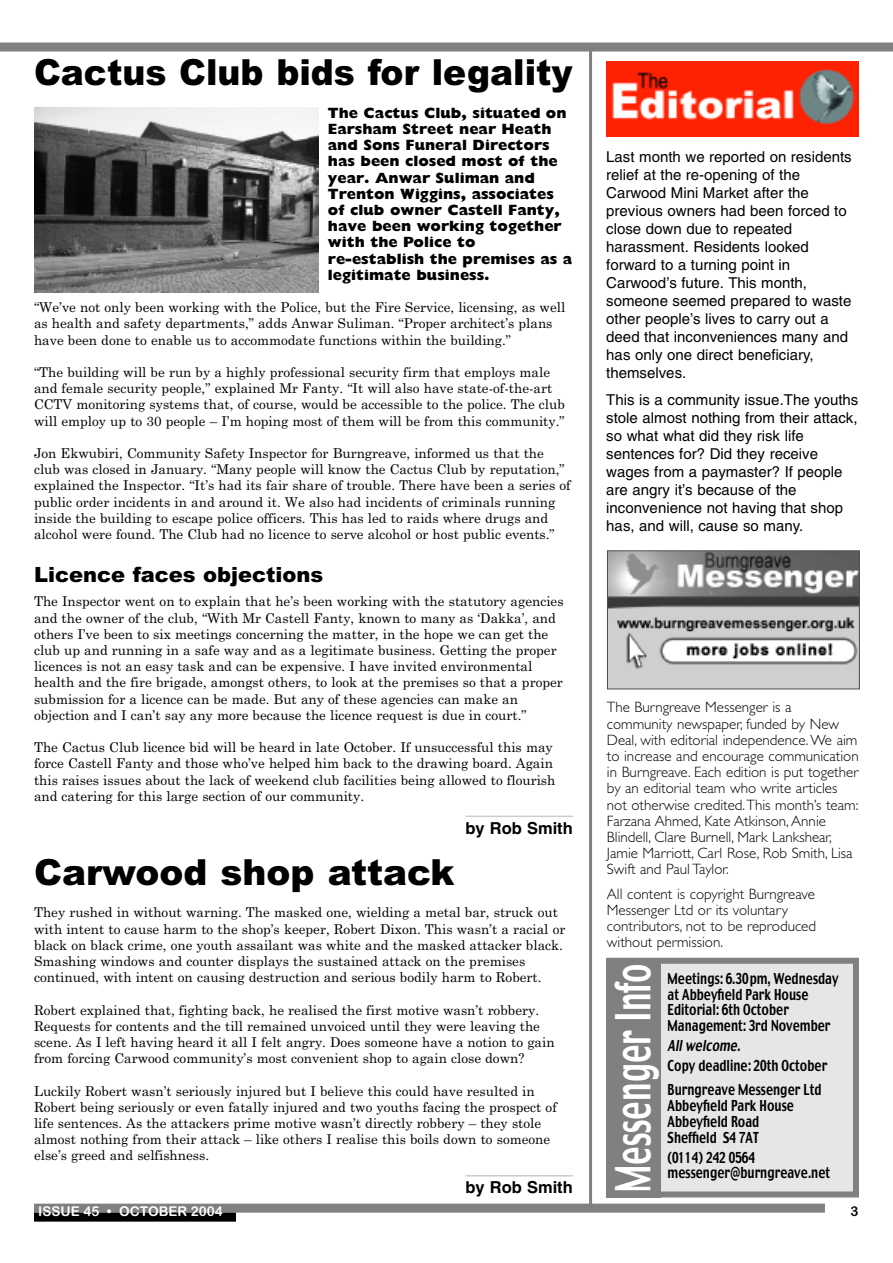
<style>
.page{position:relative;width:893px;height:1263px;background:#fff}
.page>*{position:absolute;margin:0;border:0;box-sizing:border-box;transform-origin:0 0}
.t1{font:48px "Charcoal";color:#fff;scale:.61 1}
.t2{font:900 36px "Arial";color:#000;scale:.96 1}
.t3{font:900 36px "Arial";color:#000}
.t4{font:900 21px "Arial";color:#000}
.t5{font:700 16.5px "Helvetica";color:#000}
.t6{font:15px/18px "Helvetica";color:#000}
.t7{font:300 15px/16.2px "Gill Sans";color:#000}
.t8{font:800 15px/16.2px "Gill Sans";color:#000}
.t9{font:15px/15.8px "Charcoal";color:#000;scale:.75 1}
.t10{font:italic 15px "Charcoal";color:#000;scale:.75 1}
.t11{font:13.5px/16.2px "Century Schoolbook";color:#000}
.t12{font:13.5px "Arial Rounded MT Bold";color:#fff}
.t13{font:13.5px "Arial Rounded MT Bold";color:#000}
</style>
<div class="page">
<div style="left:0;top:43px;width:893px;height:9px;background:#808080"></div>
<div style="left:34px;top:1203px;width:791px;height:9px;background:#808080"></div>
<div style="left:34px;top:1212px;width:202px;height:9px;background:#000"></div>
<img style="left:606px;top:61px;width:253px;height:76px">
<hr style="left:589px;top:50px;width:3px;height:1158px;background:#808080">
<img style="left:609px;top:552px;width:249px;height:135px">
<div style="left:607px;top:550px;width:253px;height:139px;border:1px solid #4d4d4d"></div>
<div style="left:609px;top:961px;width:247px;height:233px;background:#e6e6e6"></div>
<div style="left:606px;top:958px;width:253px;height:239px;border:6px solid #808080"></div>
<div style="left:607px;top:958px;width:54px;height:239px;background:#808080"></div>
<hr style="left:466px;top:815px;width:107px;height:2px;background:#ccc">
<hr style="left:466px;top:1175px;width:107px;height:1px;background:#ccc">
<img style="left:34px;top:107px;width:285px;height:185px">
<h2 class="t2" style="left:34px;top:52px;width:563px">Cactus Club bids for legality</h2>
<p class="t8" style="left:328px;top:104px;width:246px">The Cactus Club, situated on<br>Earsham Street near Heath and Sons Funeral Directors has been closed most of the year. Anwar Suliman and<br>Trenton Wiggins, associates of club owner Castell Fanty, have been working together with the Police to re-establish the premises as a legitimate business.</p>
<p class="t11" style="left:34px;top:299px;width:533px">“We’ve not only been working with the Police, but the Fire Service, licensing, as well as health and safety departments,” adds Anwar Suliman. “Proper architect’s plans have been done to enable us to accommodate functions within the building.”</p>
<p class="t11" style="left:34px;top:364px;width:532px">“The building will be run by a highly professional security firm that employs male and female security people,” explained Mr Fanty. “It will also have state-of-the-art CCTV monitoring systems that, of course, would be accessible to the police. The club will employ up to 30 people – I’m hoping most of them will be from this community.”</p>
<p class="t11" style="left:34px;top:445px;width:538px">Jon Ekwubiri, Community Safety Inspector for Burngreave, informed us that the club was closed in January. “Many people will know the Cactus Club by reputation,” explained the Inspector. “It’s had its fair share of trouble. There have been a series of public order incidents in and around it. We also had incidents of criminals running inside the building to escape police officers. This has led to raids where drugs and alcohol were found. The Club had no licence to serve alcohol or host public events.”</p>
<h3 class="t4" style="left:34px;top:563px;width:291px">Licence faces objections</h3>
<p class="t11" style="left:34px;top:594px;width:531px">The Inspector went on to explain that he’s been working with the statutory agencies and the owner of the club, “With Mr Castell Fanty, known to many as ‘Dakka’, and others I’ve been to six meetings concerning the matter, in the hope we can get the club up and running in a safe way and as a legitimate business. Getting the proper licences is not an easy task and can be expensive. I have invited environmental health and the fire brigade, amongst others, to look at the premises so that a proper submission for a licence can be made. But any of these agencies can make an objection and I can’t say any more because the licence request is due in court.”</p>
<p class="t11" style="left:34px;top:739px;width:523px">The Cactus Club licence bid will be heard in late October. If unsuccessful this may force Castell Fanty and those who’ve helped him back to the drawing board. Again this raises issues about the lack of weekend club facilities being allowed to flourish and catering for this large section of our community.</p>
<p class="t5" style="left:466px;top:821px;width:109px">by Rob Smith</p>
<h2 class="t3" style="left:34px;top:851px;width:422px">Carwood shop attack</h2>
<p class="t11" style="left:34px;top:904px;width:533px">They rushed in without warning. The masked one, wielding a metal bar, struck out with intent to cause harm to the shop’s keeper, Robert Dixon. This wasn’t a racial or black on black crime, one youth assailant was white and the masked attacker black.<br>Smashing windows and counter displays the sustained attack on the premises continued, with intent on causing destruction and serious bodily harm to Robert.</p>
<p class="t11" style="left:34px;top:1002px;width:522px">Robert explained that, fighting back, he realised the first motive wasn’t robbery.<br>Requests for contents and the till remained unvoiced until they were leaving the scene. As I left having heard it all I felt angry. Does someone have a notion to gain from forcing Carwood community’s most convenient shop to again close down?</p>
<p class="t11" style="left:34px;top:1083px;width:524px">Luckily Robert wasn’t seriously injured but I believe this could have resulted in Robert being seriously or even fatally injured and two youths facing the prospect of life sentences. As the attackers prime motive wasn’t directly robbery – they stole almost nothing from their attack – like others I realise this boils down to someone else’s greed and selfishness.</p>
<p class="t5" style="left:466px;top:1181px;width:109px">by Rob Smith</p>
<p class="t6" style="left:606px;top:149px;width:247px">Last month we reported on residents relief at the re-opening of the<br>Carwood Mini Market after the previous owners had been forced to close down due to repeated harassment. Residents looked forward to a turning point in<br>Carwood’s future. This month, someone seemed prepared to waste other people’s lives to carry out a deed that inconveniences many and has only one direct beneficiary, themselves.</p>
<p class="t6" style="left:606px;top:392px;width:254px">This is a community issue.The youths stole almost nothing from their attack, so what what did they risk life sentences for? Did they receive wages from a paymaster? If people are angry it’s because of the inconvenience not having that shop has, and will, cause so many.</p>
<p class="t7" style="left:607px;top:699px;width:253px">The Burngreave Messenger is a community newspaper, funded by New Deal, with editorial independence.We aim to increase and encourage communication in Burngreave. Each edition is put together by an editorial team who write articles not otherwise credited.This month’s team:<br>Farzana Ahmed, Kate Atkinson, Annie Blindell, Clare Burnell, Mark Lankshear, Jamie Marriott, Carl Rose, Rob Smith, Lisa Swift and Paul Taylor.</p>
<p class="t7" style="left:607px;top:885px;width:211px">All content is copyright Burngreave<br>Messenger Ltd or its voluntary contributors, not to be reproduced without permission.</p>
<h1 class="t1" style="left:606px;top:1192px;width:375px;rotate:-90deg">Messenger Info</h1>
<p class="t9" style="left:668px;top:971px;width:229px">Meetings: 6.30pm, Wednesday at Abbeyfield Park House<br>Editorial: 6th October<br>Management: 3rd November</p>
<p class="t10" style="left:668px;top:1037px;width:103px">Allwelcome.</p>
<p class="t9" style="left:668px;top:1054px;width:214px;line-height:24.3px">Copy deadline: 20th October<br>Burngreave Messenger Ltd</p>
<p class="t9" style="left:668px;top:1098px;width:170px">Abbeyfield Park House<br>Abbeyfield Road<br>Sheffield S4 7AT</p>
<p class="t9" style="left:668px;top:1150px;width:218px">(0114) 242 0564 messenger@burngreave.net</p>
<p class="t12" style="left:38px;top:1203px;width:186px">ISSUE 45 • OCTOBER 2004</p>
<p class="t13" style="left:850px;top:1203px;width:10px">3</p>
</div>
